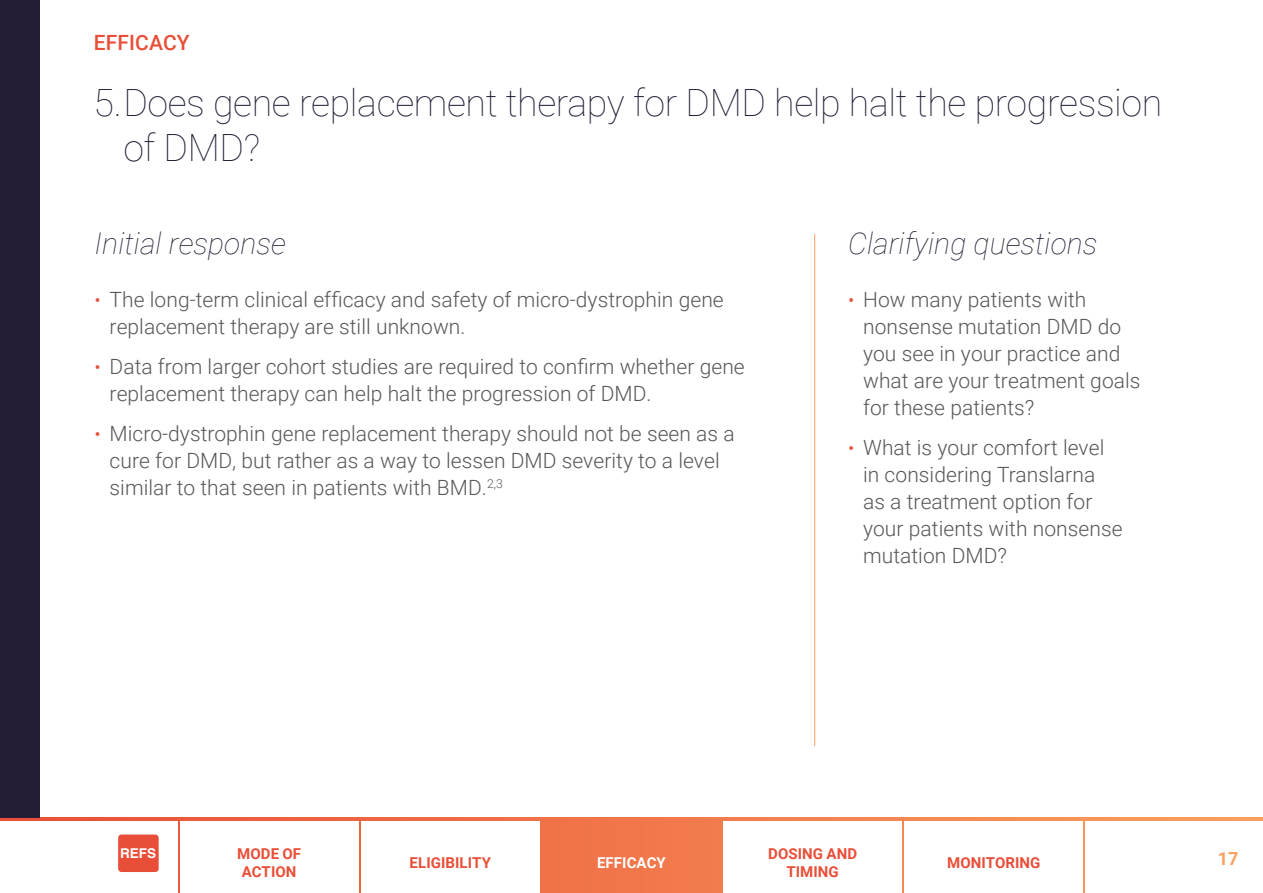
<style>
.page{position:relative;width:1263px;height:893px;background:#fff}
.page>*{position:absolute;margin:0;border:0;box-sizing:border-box;transform-origin:0 0}
.t1{font:100 37.5px/45px "Roboto";letter-spacing:-.01em;color:#231d35}
.t2{font:italic 100 30px "Roboto";color:#231d35}
.t3{font:300 21px/27px "Roboto";letter-spacing:.005em;color:#575756}
.t4{font:500 21px "Roboto";letter-spacing:.005em;color:#e94e38}
.t5{font:700 18px "Roboto";color:#f9a05e}
.t6{font:700 15px/18px "Roboto";letter-spacing:.005em;color:#e94e38;text-align:center}
.t7{font:700 15px "Roboto";letter-spacing:.005em;color:#fff}
.t8{font:700 13.5px "Helvetica";color:#fff}
.s1{font-size:19.5px;color:#e94e38}
</style>
<div class="page">
<div style="left:0;top:817px;width:1263px;height:76px;background:linear-gradient(to right,#e94e39,#f99f5e)"></div>
<div style="left:0;top:821px;width:177px;height:72px;background:#fff"></div>
<div style="left:1086px;top:821px;width:177px;height:72px;background:#fff"></div>
<div style="left:180px;top:821px;width:178px;height:72px;background:#fff"></div>
<div style="left:361px;top:821px;width:179px;height:72px;background:#fff"></div>
<div style="left:723px;top:821px;width:179px;height:72px;background:#fff"></div>
<div style="left:904px;top:821px;width:179px;height:72px;background:#fff"></div>
<div style="left:118px;top:834px;width:41px;height:38px;background:#e94e38;border-radius:3px"></div>
<hr style="left:814px;top:234px;width:1px;height:512px;background:#f9a05e">
<div style="left:0;top:0;width:39px;height:817px;background:#231d35"></div>
<p class="t4" style="left:94px;top:27px;width:97px">EFFICACY</p>
<h1 class="t1" style="left:123px;top:79px;width:1040px;text-indent:-30px">5.Does gene replacement therapy for DMD help halt the progression of DMD?</h1>
<h2 class="t2" style="left:95px;top:222px;width:193px">Initial response</h2>
<h2 class="t2" style="left:848px;top:222px;width:251px">Clarifying questions</h2>
<p class="t3" style="left:863px;top:285px;width:279px;text-indent:-15px"><span class="s1">•</span> How many patients with nonsense mutation DMD do you see in your practice and what are your treatment goals for these patients?</p>
<p class="t3" style="left:863px;top:433px;width:261px;text-indent:-15px"><span class="s1">•</span> What is your comfort level in considering Translarna<br>as a treatment option for your patients with nonsense mutation DMD?</p>
<p class="t3" style="left:110px;top:285px;width:616px;text-indent:-15px"><span class="s1">•</span> The long-term clinical efficacy and safety of micro-dystrophin gene replacement therapy are still unknown.</p>
<p class="t3" style="left:110px;top:352px;width:637px;text-indent:-15px"><span class="s1">•</span> Data from larger cohort studies are required to confirm whether gene replacement therapy can help halt the progression of DMD.</p>
<p class="t3" style="left:110px;top:419px;width:627px;text-indent:-15px"><span class="s1">•</span> Micro-dystrophin gene replacement therapy should not be seen as a cure for DMD, but rather as a way to lessen DMD severity to a level similar to that seen in patients with BMD.<sup>2,3</sup></p>
<p class="t8" style="left:120px;top:842px;width:38px">REFS</p>
<p class="t6" style="left:237px;top:844px;width:65px">MODE OF<br>ACTION</p>
<p class="t6" style="left:410px;top:853px;width:83px">ELIGIBILITY</p>
<p class="t7" style="left:597px;top:852px;width:70px">EFFICACY</p>
<p class="t6" style="left:768px;top:844px;width:90px">DOSING AND<br>TIMING</p>
<p class="t6" style="left:947px;top:853px;width:95px">MONITORING</p>
<p class="t5" style="left:1218px;top:845px;width:22px">17</p>
</div>
